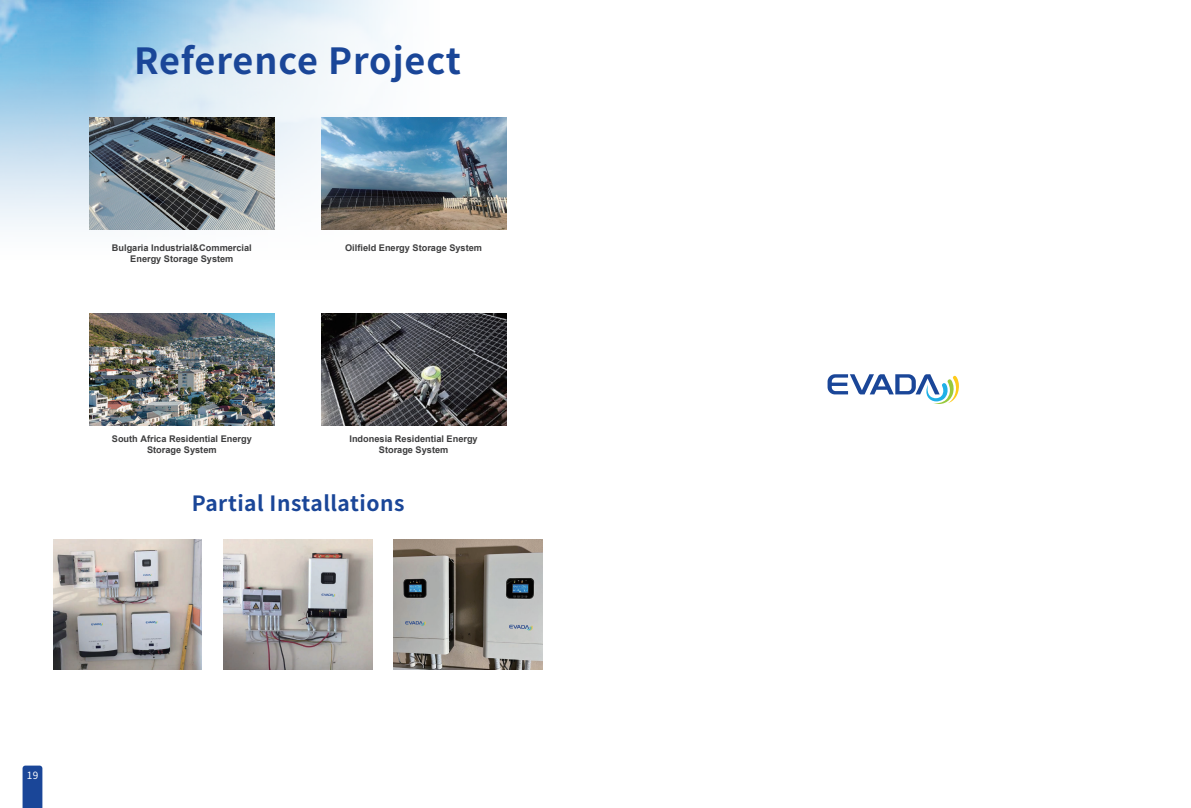
<style>
.page{position:relative;width:1191px;height:808px;background:#fff}
.page>*{position:absolute;margin:0;border:0;box-sizing:border-box;transform-origin:0 0}
.t1{font:700 36px "Source Han Sans CN";letter-spacing:.02em;color:#1a4698}
.t2{font:700 21px "Source Han Sans CN";letter-spacing:.025em;color:#1a4698}
.t3{font:10px "Source Han Sans CN";color:#fff}
.t4{font:700 9.2px/11px "Arial";color:#3e3e3f;text-align:center}
</style>
<div class="page">
<svg style="left:23px;top:765px;width:19px;height:43px"></svg>
<svg style="left:0;top:0;width:85px;height:227px;background:#a9d2eb"></svg>
<svg style="left:85px;top:0;width:361px;height:230px"></svg>
<svg style="left:827px;top:374px;width:132px;height:30px"></svg>
<img style="left:89px;top:117px;width:185px;height:112px">
<img style="left:321px;top:117px;width:185px;height:112px">
<img style="left:89px;top:313px;width:185px;height:112px">
<img style="left:321px;top:313px;width:185px;height:112px">
<img style="left:53px;top:539px;width:149px;height:130px">
<img style="left:223px;top:539px;width:149px;height:130px">
<img style="left:394px;top:539px;width:148px;height:130px">
<h1 class="t1" style="left:134px;top:41px;width:328px">Reference Project</h1>
<p class="t4" style="left:112px;top:242px;width:141px">Bulgaria Industrial&amp;Commercial<br>Energy Storage System</p>
<p class="t4" style="left:345px;top:242px;width:138px">Oilfield Energy Storage System</p>
<p class="t4" style="left:112px;top:434px;width:141px">South Africa Residential Energy<br>Storage System</p>
<p class="t4" style="left:349px;top:434px;width:130px">Indonesia Residential Energy<br>Storage System</p>
<h2 class="t2" style="left:192px;top:492px;width:214px">Partial Installations</h2>
<p class="t3" style="left:27px;top:770px;width:13px">19</p>
</div>
